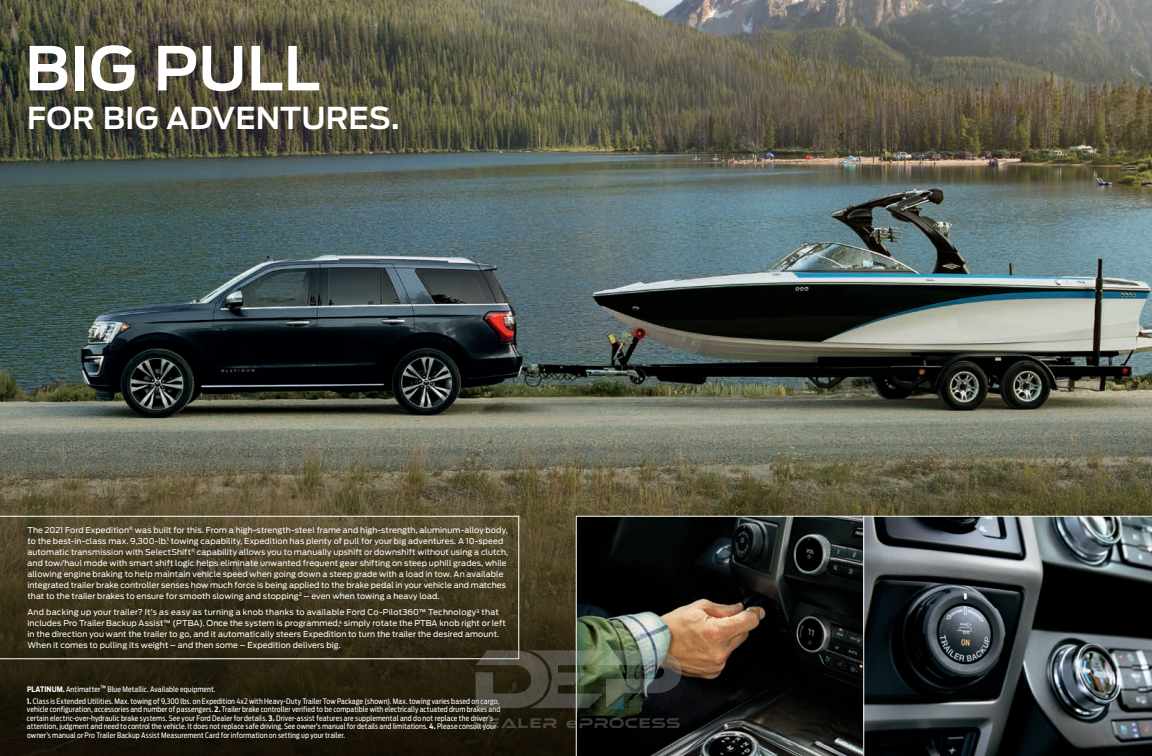
<style>
.page{position:relative;width:1152px;height:756px;background:#fff}
.page>*{position:absolute;margin:0;border:0;box-sizing:border-box;transform-origin:0 0}
.t1{font:600 60px "Ford Antenna";letter-spacing:.005em;color:#fff}
.t2{font:600 30px "Ford Antenna";letter-spacing:.005em;color:#fff}
.t3{font:8px/11px "Ford Antenna";letter-spacing:.01em;color:#fff}
.t4{font:7.5px/8.5px "Ford Antenna Cond";letter-spacing:.015em;color:#fff}
.s1{font-weight:500;font-size:6.5px}
.s2{font-weight:700}
.s3{font-weight:500;font-size:6.1px}
</style>
<div class="page">
<img style="left:0;top:0;width:1152px;height:378px">
<svg style="left:0;top:378px;width:1152px;height:378px;background:#555340"></svg>
<svg style="left:576px;top:516px;width:288px;height:240px;background:#23221e"></svg>
<svg style="left:864px;top:516px;width:288px;height:240px;background:#3e4448"></svg>
<svg style="left:0;top:516px;width:519px;height:143px;background:#423a22"></svg>
<img style="left:461px;top:630px;width:230px;height:115px">
<h1 class="t1" style="left:25px;top:15px;width:297px">BIG PULL</h1>
<h2 class="t2" style="left:27px;top:91px;width:374px">FOR BIG ADVENTURES.</h2>
<p class="t3" style="left:27px;top:524px;width:482px">The 2021 Ford Expedition<sup>®</sup> was built for this. From a high-strength-steel frame and high-strength, aluminum-alloy body, to the best-in-class max. 9,300-lb.<sup>1</sup> towing capability, Expedition has plenty of pull for your big adventures. A 10-speed automatic transmission with SelectShift<sup>®</sup> capability allows you to manually upshift or downshift without using a clutch, and tow/haul mode with smart shift logic helps eliminate unwanted frequent gear shifting on steep uphill grades, while allowing engine braking to help maintain vehicle speed when going down a steep grade with a load in tow. An available integrated trailer brake controller senses how much force is being applied to the brake pedal in your vehicle and matches that to the trailer brakes to ensure for smooth slowing and stopping<sup>2</sup> – even when towing a heavy load.</p>
<p class="t3" style="left:27px;top:606px;width:480px">And backing up your trailer? It’s as easy as turning a knob thanks to available Ford Co-Pilot360<span class="s1">™</span> Technology<sup>3</sup> that includes Pro Trailer Backup Assist<span class="s1">™</span> (PTBA). Once the system is programmed,<sup>4</sup> simply rotate the PTBA knob right or left in the direction you want the trailer to go, and it automatically steers Expedition to turn the trailer the desired amount.<br>When it comes to pulling its weight – and then some – Expedition delivers big.</p>
<p class="t4" style="left:27px;top:684px;width:190px"><span class="s2">PLATINUM.</span> Antimatter<span class="s3">™</span> Blue Metallic. Available equipment.</p>
<p class="t4" style="left:27px;top:696px;width:475px"><span class="s2">1.</span> Class is Extended Utilities. Max. towing of 9,300 lbs. on Expedition 4x2 with Heavy-Duty Trailer Tow Package (shown). Max. towing varies based on cargo, vehicle configuration, accessories and number of passengers. <span class="s2">2.</span> Trailer brake controller verified to be compatible with electrically actuated drum brakes and certain electric-over-hydraulic brake systems. See your Ford Dealer for details. <span class="s2">3.</span> Driver-assist features are supplemental and do not replace the driver’s attention, judgment and need to control the vehicle. It does not replace safe driving. See owner’s manual for details and limitations. <span class="s2">4.</span> Please consult your owner’s manual or Pro Trailer Backup Assist Measurement Card for information on setting up your trailer.</p>
</div>
